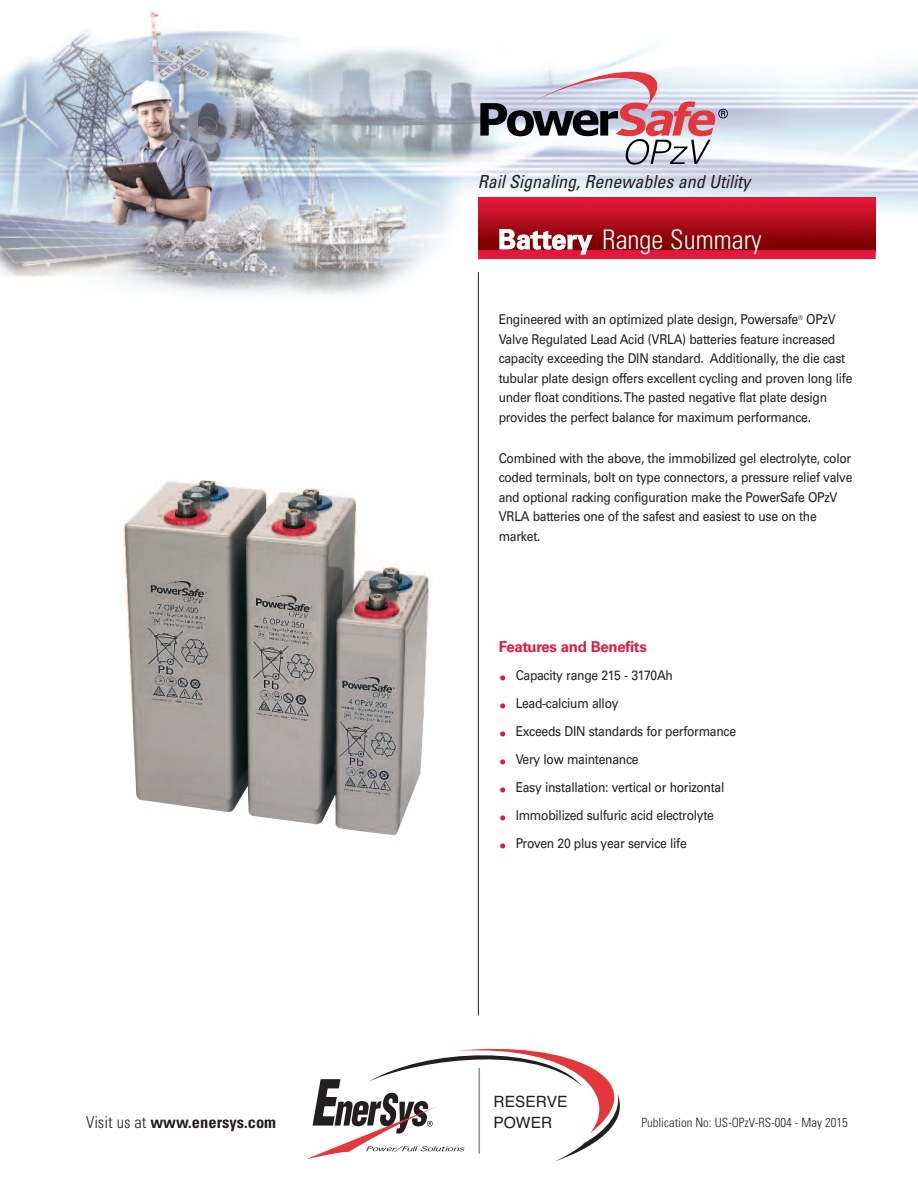
<style>
.page{position:relative;width:918px;height:1188px;background:#fff}
.page>*{position:absolute;margin:0;border:0;box-sizing:border-box;transform-origin:0 0}
.t1{font:300 condensed 27px "Univers LT Std";color:#fff}
.t2{font:italic condensed 18px "Univers LT Std";color:#231f20}
.t3{font:700 condensed 16.5px "Univers LT Std";color:#231f20}
.t4{font:15.6px/21.5px "Helvetica";color:#231f20}
.t5{font:700 15px "Univers LT Std";letter-spacing:-.02em;color:#e4183e}
.t6{font:13.5px/19.5px "Univers LT Std";letter-spacing:-.02em;color:#231f20;scale:.9 1}
.t7{font:300 condensed 12.75px "Univers LT Std";color:#231f20}
.s1{font-weight:300}
.s2{font-weight:700;font-stretch:normal}
</style>
<div class="page">
<img style="left:0;top:10px;width:918px;height:295px">
<svg style="left:500px;top:675px;width:5px;height:5px"></svg>
<svg style="left:500px;top:731px;width:5px;height:5px"></svg>
<svg style="left:500px;top:759px;width:5px;height:5px"></svg>
<svg style="left:500px;top:787px;width:5px;height:5px"></svg>
<svg style="left:500px;top:815px;width:5px;height:5px"></svg>
<svg style="left:500px;top:703px;width:5px;height:5px"></svg>
<svg style="left:500px;top:843px;width:5px;height:5px"></svg>
<hr style="left:478px;top:272px;width:1px;height:744px;background:#231f20">
<svg style="left:308px;top:1049px;width:312px;height:112px"></svg>
<img style="left:478px;top:198px;width:398px;height:52px">
<svg style="left:480px;top:69px;width:248px;height:96px"></svg>
<div style="left:478px;top:250px;width:398px;height:9px;background:#e4183e"></div>
<img style="left:123px;top:480px;width:307px;height:355px">
<p class="t3" style="left:86px;top:1116px;width:192px"><span class="s1">Visit us at</span> www.enersys.com</p>
<h2 class="t2" style="left:478px;top:175px;width:274px">Rail Signaling, Renewables and Utility</h2>
<h1 class="t1" style="left:498px;top:230px;width:265px"><span class="s2">Battery</span> Range Summary</h1>
<p class="t6" style="left:499px;top:311px;width:395px">Engineered with an optimized plate design, Powersafe<sup>®</sup> OPzV Valve Regulated Lead Acid (VRLA) batteries feature increased capacity exceeding the DIN standard. Additionally, the die cast tubular plate design offers excellent cycling and proven long life under float conditions.The pasted negative flat plate design provides the perfect balance for maximum performance.</p>
<p class="t6" style="left:499px;top:449px;width:395px">Combined with the above, the immobilized gel electrolyte, color coded terminals, bolt on type connectors, a pressure relief valve and optional racking configuration make the PowerSafe OPzV VRLA batteries one of the safest and easiest to use on the market.</p>
<p class="t5" style="left:499px;top:642px;width:150px">Features and Benefits</p>
<p class="t6" style="left:516px;top:663px;width:246px;line-height:28px">Capacity range 215 - 3170Ah<br>Lead-calcium alloy<br>Exceeds DIN standards for performance<br>Very low maintenance<br>Easy installation: vertical or horizontal<br>Immobilized sulfuric acid electrolyte<br>Proven 20 plus year service life</p>
<p class="t4" style="left:493px;top:1091px;width:76px">RESERVE<br>POWER</p>
<p class="t7" style="left:641px;top:1118px;width:208px">Publication No: US-OPzV-RS-004 - May 2015</p>
</div>
